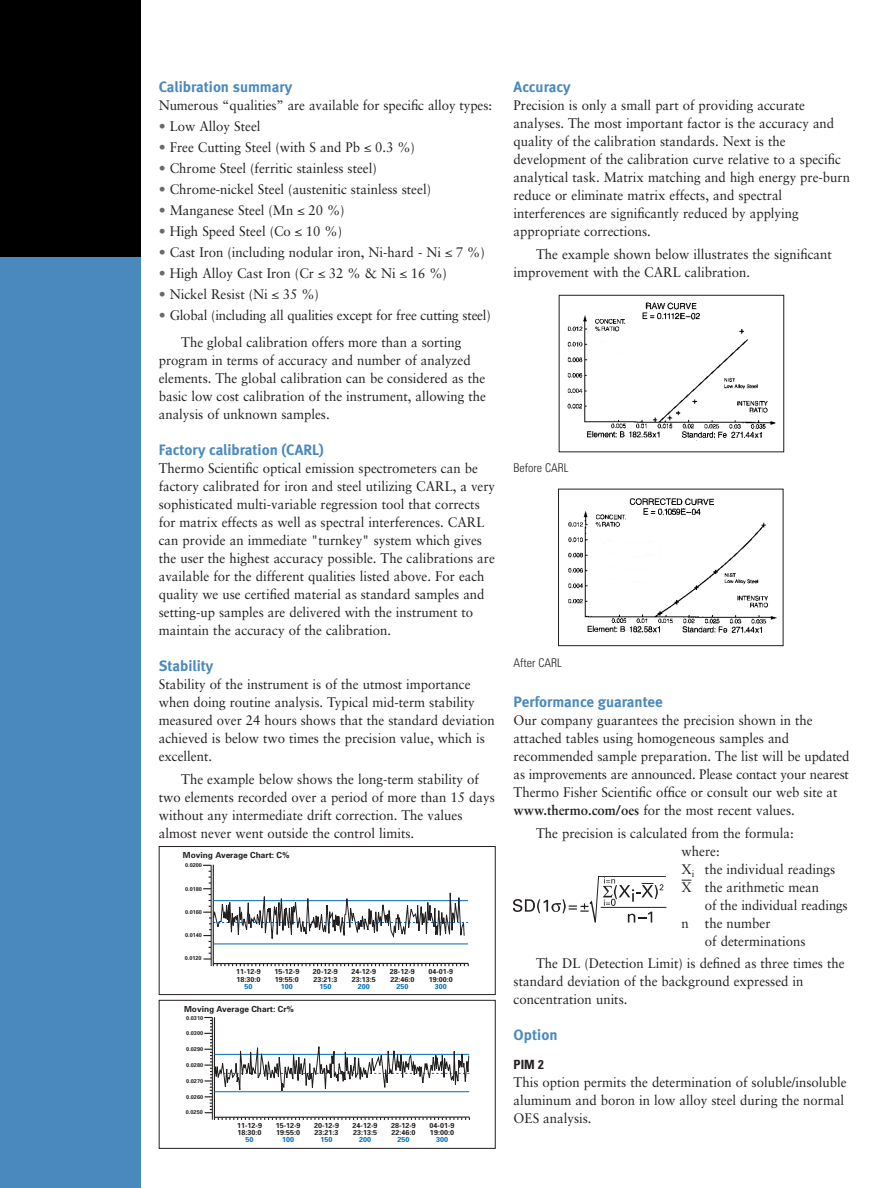
<style>
.page{position:relative;width:891px;height:1188px;background:#fff}
.page>*{position:absolute;margin:0;border:0;box-sizing:border-box;transform-origin:0 0}
.t1{font:15px "Meta Bold LF";color:#4a89be}
.t2{font:13.8px/18px "Sabon";color:#231f20;scale:.95 1}
.t3{font:700 condensed 12.75px "Univers";color:#231f20}
.t4{font:300 condensed 12px "Univers";color:#231f20}
.t5{font:700 8.4px "Univers";color:#231f20}
.t6{font:700 7.2px/7.2px "Univers";color:#231f20}
.t7{font:700 7.2px "Univers";color:#006bb6}
.t8{font:700 5.55px "Univers";color:#231f20}
.s1{color:#69696c}
.s2{font-family:"Times"}
.s3{font-weight:700}
</style>
<div class="page">
<div style="left:0;top:256px;width:141px;height:932px;background:#4a89be"></div>
<div style="left:0;top:0;width:141px;height:256px;background:#000001"></div>
<img style="left:567px;top:302px;width:209px;height:139px">
<div style="left:559px;top:295px;width:225px;height:157px;border:1px solid #231f20"></div>
<img style="left:568px;top:498px;width:209px;height:135px">
<div style="left:558px;top:489px;width:225px;height:157px;border:1px solid #231f20"></div>
<svg style="left:203px;top:864px;width:266px;height:102px"></svg>
<div style="left:159px;top:846px;width:337px;height:149px;border:1px solid #231f20"></div>
<svg style="left:204px;top:1016px;width:266px;height:104px"></svg>
<div style="left:159px;top:1000px;width:337px;height:149px;border:1px solid #231f20"></div>
<svg style="left:513px;top:876px;width:153px;height:47px"></svg>
<p class="t1" style="left:159px;top:81px;width:135px">Calibration summary</p>
<p class="t2" style="left:159px;top:97px;width:352px">Numerous “qualities” are available for specific alloy types:</p>
<p class="t2" style="left:159px;top:118px;width:109px"><span class="s1">•</span> Low Alloy Steel</p>
<p class="t2" style="left:159px;top:139px;width:271px"><span class="s1">•</span> Free Cutting Steel (with S and Pb <span class="s2">≤</span> 0.3 %)</p>
<p class="t2" style="left:159px;top:160px;width:231px"><span class="s1">•</span> Chrome Steel (ferritic stainless steel)</p>
<p class="t2" style="left:159px;top:181px;width:288px"><span class="s1">•</span> Chrome-nickel Steel (austenitic stainless steel)</p>
<p class="t2" style="left:159px;top:202px;width:197px"><span class="s1">•</span> Manganese Steel (Mn <span class="s2">≤</span> 20 %)</p>
<p class="t2" style="left:159px;top:223px;width:194px"><span class="s1">•</span> High Speed Steel (Co <span class="s2">≤</span> 10 %)</p>
<p class="t2" style="left:159px;top:244px;width:345px"><span class="s1">•</span> Cast Iron (including nodular iron, Ni-hard - Ni <span class="s2">≤</span> 7 %)</p>
<p class="t2" style="left:159px;top:265px;width:305px"><span class="s1">•</span> High Alloy Cast Iron (Cr <span class="s2">≤</span> 32 % &amp; Ni <span class="s2">≤</span> 16 %)</p>
<p class="t2" style="left:159px;top:286px;width:170px"><span class="s1">•</span> Nickel Resist (Ni <span class="s2">≤</span> 35 %)</p>
<p class="t2" style="left:159px;top:303px;width:351px;line-height:27px;text-align:center"><span class="s1">•</span> Global (including all qualities except for free cutting steel)<br>The global calibration offers more than a sorting</p>
<p class="t2" style="left:159px;top:352px;width:346px">program in terms of accuracy and number of analyzed elements. The global calibration can be considered as the basic low cost calibration of the instrument, allowing the analysis of unknown samples.</p>
<p class="t1" style="left:159px;top:444px;width:167px">Factory calibration (CARL)</p>
<p class="t2" style="left:159px;top:460px;width:356px">Thermo Scientific optical emission spectrometers can be factory calibrated for iron and steel utilizing CARL, a very sophisticated multi-variable regression tool that corrects for matrix effects as well as spectral interferences. CARL can provide an immediate "turnkey" system which gives the user the highest accuracy possible. The calibrations are available for the different qualities listed above. For each quality we use certified material as standard samples and setting-up samples are delivered with the instrument to maintain the accuracy of the calibration.</p>
<p class="t1" style="left:159px;top:660px;width:56px">Stability</p>
<p class="t2" style="left:159px;top:676px;width:355px">Stability of the instrument is of the utmost importance when doing routine analysis. Typical mid-term stability measured over 24 hours shows that the standard deviation achieved is below two times the precision value, which is excellent.</p>
<p class="t2" style="left:159px;top:771px;width:355px;text-indent:23px">The example below shows the long-term stability of two elements recorded over a period of more than 15 days without any intermediate drift correction. The values almost never went outside the control limits.</p>
<p class="t5" style="left:183px;top:852px;width:108px">Moving Average Chart: C%</p>
<p class="t8" style="left:185px;top:863px;width:18px">0.0200</p>
<p class="t8" style="left:185px;top:887px;width:18px">0.0180</p>
<p class="t8" style="left:185px;top:910px;width:18px">0.0160</p>
<p class="t8" style="left:185px;top:933px;width:18px">0.0140</p>
<p class="t8" style="left:185px;top:956px;width:18px">0.0120</p>
<p class="t6" style="left:236px;top:969px;width:26px">11-12-9<br>18:30:0</p>
<p class="t7" style="left:244px;top:984px;width:10px">50</p>
<p class="t6" style="left:275px;top:969px;width:26px">15-12-9<br>19:55:0</p>
<p class="t7" style="left:281px;top:984px;width:14px">100</p>
<p class="t5" style="left:184px;top:1006px;width:111px">Moving Average Chart: Cr%</p>
<p class="t8" style="left:186px;top:1016px;width:18px">0.0310</p>
<p class="t8" style="left:186px;top:1031px;width:18px">0.0300</p>
<p class="t8" style="left:186px;top:1047px;width:18px">0.0290</p>
<p class="t8" style="left:186px;top:1063px;width:18px">0.0280</p>
<p class="t8" style="left:186px;top:1079px;width:18px">0.0270</p>
<p class="t8" style="left:186px;top:1095px;width:18px">0.0260</p>
<p class="t8" style="left:186px;top:1110px;width:18px">0.0250</p>
<p class="t6" style="left:237px;top:1123px;width:26px">11-12-9<br>18:30:0</p>
<p class="t7" style="left:246px;top:1137px;width:10px">50</p>
<p class="t6" style="left:276px;top:1123px;width:26px">15-12-9<br>19:55:0</p>
<p class="t7" style="left:282px;top:1137px;width:14px">100</p>
<p class="t6" style="left:313px;top:969px;width:26px">20-12-9<br>23:21:3</p>
<p class="t7" style="left:319px;top:984px;width:14px">150</p>
<p class="t6" style="left:351px;top:969px;width:26px">24-12-9<br>23:13:5</p>
<p class="t7" style="left:358px;top:984px;width:14px">200</p>
<p class="t6" style="left:390px;top:969px;width:26px">28-12-9<br>22:46:0</p>
<p class="t7" style="left:396px;top:984px;width:14px">250</p>
<p class="t6" style="left:314px;top:1123px;width:26px">20-12-9<br>23:21:3</p>
<p class="t7" style="left:321px;top:1137px;width:14px">150</p>
<p class="t6" style="left:353px;top:1123px;width:26px">24-12-9<br>23:13:5</p>
<p class="t7" style="left:359px;top:1137px;width:14px">200</p>
<p class="t6" style="left:391px;top:1123px;width:26px">28-12-9<br>22:46:0</p>
<p class="t7" style="left:398px;top:1137px;width:14px">250</p>
<p class="t6" style="left:428px;top:969px;width:26px">04-01-9<br>19:00:0</p>
<p class="t7" style="left:435px;top:984px;width:14px">300</p>
<p class="t6" style="left:430px;top:1123px;width:26px">04-01-9<br>19:00:0</p>
<p class="t7" style="left:436px;top:1137px;width:14px">300</p>
<p class="t1" style="left:514px;top:81px;width:58px">Accuracy</p>
<p class="t2" style="left:514px;top:97px;width:356px">Precision is only a small part of providing accurate analyses. The most important factor is the accuracy and quality of the calibration standards. Next is the development of the calibration curve relative to a specific analytical task. Matrix matching and high energy pre-burn reduce or eliminate matrix effects, and spectral interferences are significantly reduced by applying appropriate corrections.</p>
<p class="t2" style="left:514px;top:246px;width:337px;text-indent:23px">The example shown below illustrates the significant improvement with the CARL calibration.</p>
<p class="t4" style="left:514px;top:463px;width:56px">Before CARL</p>
<p class="t4" style="left:514px;top:658px;width:50px">After CARL</p>
<p class="t1" style="left:514px;top:696px;width:151px">Performance guarantee</p>
<p class="t2" style="left:514px;top:712px;width:355px">Our company guarantees the precision shown in the attached tables using homogeneous samples and recommended sample preparation. The list will be updated as improvements are announced. Please contact your nearest Thermo Fisher Scientific office or consult our web site at <span class="s3">www.thermo.com/oes</span> for the most recent values.</p>
<p class="t2" style="left:682px;top:825px;width:163px;text-indent:-145px">The precision is calculated from the formula: where:<br>X<sub>i</sub> the individual readings<br>X the arithmetic mean</p>
<p class="t2" style="left:705px;top:897px;width:152px">of the individual readings</p>
<p class="t2" style="left:682px;top:915px;width:95px">n the number</p>
<p class="t2" style="left:705px;top:933px;width:107px">of determinations</p>
<p class="t2" style="left:514px;top:955px;width:350px;text-indent:23px">The DL (Detection Limit) is defined as three times the standard deviation of the background expressed in concentration units.</p>
<p class="t1" style="left:514px;top:1029px;width:45px">Option</p>
<p class="t3" style="left:514px;top:1059px;width:32px">PIM 2</p>
<p class="t2" style="left:514px;top:1074px;width:352px">This option permits the determination of soluble/insoluble aluminum and boron in low alloy steel during the normal<br>OES analysis.</p>
</div>
